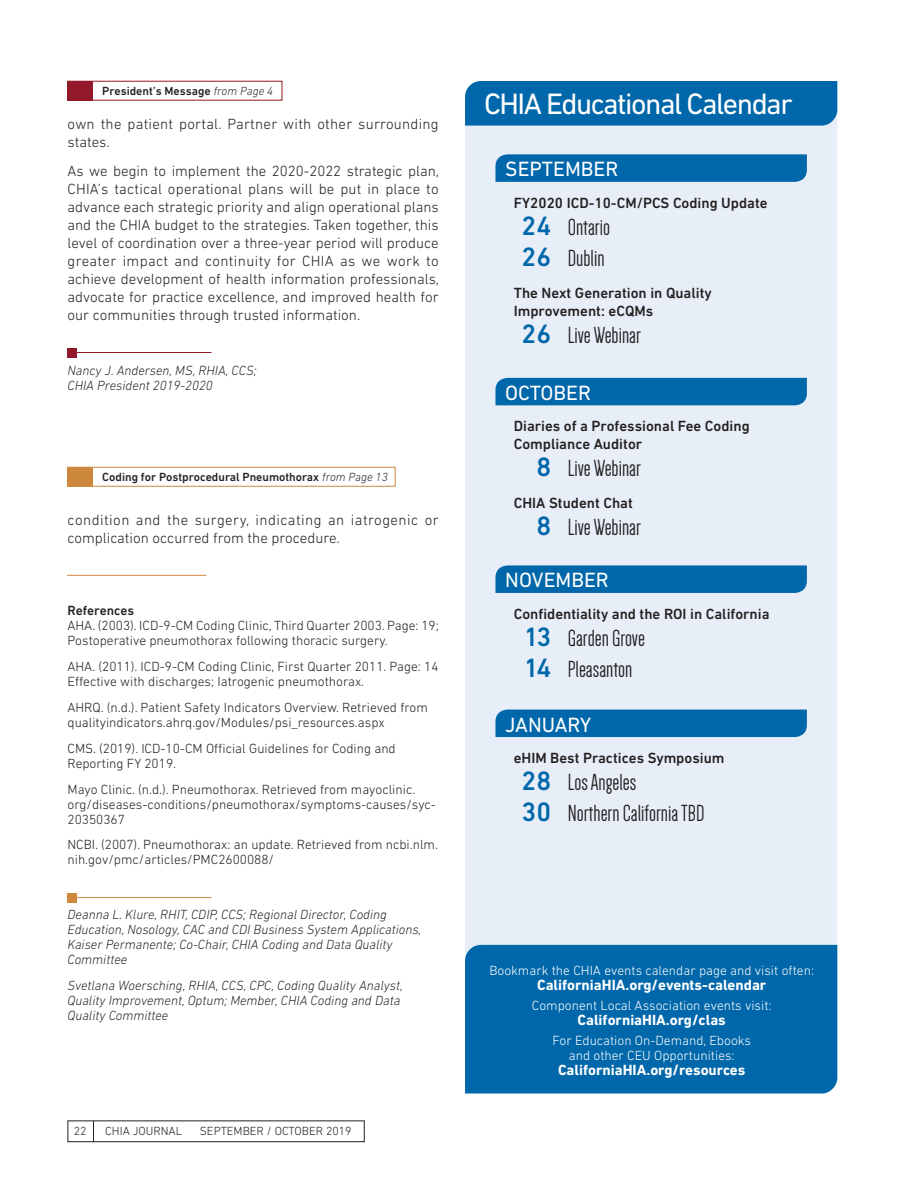
<style>
.page{position:relative;width:918px;height:1188px;background:#fff}
.page>*{position:absolute;margin:0;border:0;box-sizing:border-box;transform-origin:0 0}
.t1{font:30px "DIN Next LT Pro";letter-spacing:-.05em;color:#fff}
.Body_Text_Din_Light{font:24px "Dense";color:#231f20}
.t2{font:21px "DIN Next LT Pro";color:#fff}
.Body_Text_Din_Light-2{font:300 15px/18px "DIN Next LT Pro";color:#231f20}
.Calendar_Sub_Head{font:500 15px/18px "DIN Next LT Pro";color:#231f20}
.Body_Text_Din_Light-3{font:300 15px/18px "DIN Next LT Pro";letter-spacing:.03em;color:#231f20}
.t3{font:700 15px "DIN Next LT Pro";color:#fff}
.References{font:300 13.5px/15px "DIN Next LT Pro";color:#231f20}
.References-2{font:italic 300 13.5px/15px "DIN Next LT Pro";color:#231f20}
.t4{font:300 13.5px/15px "DIN Next LT Pro";color:#fff;text-align:center}
.Author_Byline{font:italic 300 13.5px/15px "DIN Next LT Pro";color:#231f20}
.Body_Text_Din_Light-4{font:300 13.5px/15px "DIN Next LT Pro";color:#231f20}
.Body_Text_Din_Light-5{font:italic 300 13.5px/15px "DIN Next LT Pro";color:#231f20}
.Body_Text_Din_Light-6{font:500 13.5px "DIN Next LT Pro";color:#231f20}
.t5{font:500 12px "DIN Next LT Pro";color:#231f20}
.t6{font:300 12px "DIN Next LT Pro";color:#231f20}
.s1{font-weight:300;font-style:italic}
.s2{font-family:"DIN Next LT Pro";font-weight:500;font-size:27px;color:#0067aa}
</style>
<div class="page">
<div style="left:68px;top:1121px;width:297px;height:21px;border:1px solid #231f20"></div>
<svg style="left:93px;top:1121px;width:1px;height:21px"></svg>
<div style="left:465px;top:126px;width:372px;height:819px;background:#e8eef7"></div>
<div style="left:465px;top:945px;width:372px;height:149px;background:#0067aa"></div>
<div style="left:465px;top:81px;width:372px;height:45px;background:#0067aa"></div>
<svg style="left:495px;top:154px;width:312px;height:28px;background:#066aac"></svg>
<div style="left:68px;top:467px;width:327px;height:19px;border:1px solid #ce883e"></div>
<div style="left:68px;top:467px;width:25px;height:19px;background:#ce883e"></div>
<div style="left:68px;top:893px;width:9px;height:9px;background:#ce883e"></div>
<hr style="left:72px;top:897px;width:140px;height:1px;background:#ce883e">
<hr style="left:67px;top:575px;width:139px;height:1px;background:#ce883e">
<div style="left:68px;top:81px;width:25px;height:19px;background:#911929"></div>
<div style="left:68px;top:348px;width:9px;height:9px;background:#911929"></div>
<hr style="left:72px;top:352px;width:140px;height:1px;background:#911929">
<div style="left:495px;top:378px;width:312px;height:27px;background:#0067aa"></div>
<svg style="left:495px;top:565px;width:312px;height:28px;background:#066aac"></svg>
<div style="left:495px;top:710px;width:312px;height:27px;background:#0067aa"></div>
<p class="t5" style="left:102px;top:84px;width:173px">President’s Message <span class="s1">from Page 4</span></p>
<p class="Body_Text_Din_Light-2" style="left:68px;top:115px;width:373px">own the patient portal. Partner with other surrounding states.</p>
<p class="Body_Text_Din_Light-2" style="left:68px;top:162px;width:373px;text-align:justify">As we begin to implement the 2020-2022 strategic plan, CHIA’s tactical operational plans will be put in place to advance each strategic priority and align operational plans and the CHIA budget to the strategies. Taken together, this level of coordination over a three-year period will produce greater impact and continuity for CHIA as we work to achieve development of health information professionals, advocate for practice excellence, and improved health for our communities through trusted information.</p>
<p class="Body_Text_Din_Light-5" style="left:68px;top:363px;width:191px">Nancy J. Andersen, MS, RHIA, CCS;<br>CHIA President 2019-2020</p>
<p class="t5" style="left:102px;top:470px;width:287px">Coding for Postprocedural Pneumothorax <span class="s1">from Page 13</span></p>
<p class="Body_Text_Din_Light-3" style="left:68px;top:510px;width:373px">condition and the surgery, indicating an iatrogenic or complication occurred from the procedure.</p>
<p class="Body_Text_Din_Light-6" style="left:68px;top:603px;width:68px">References</p>
<p class="Body_Text_Din_Light-4" style="left:68px;top:618px;width:373px">AHA. (2003). ICD-9-CM Coding Clinic, Third Quarter 2003. Page: 19;<br>Postoperative pneumothorax following thoracic surgery.</p>
<p class="References" style="left:68px;top:659px;width:373px">AHA. (2011). ICD-9-CM Coding Clinic, First Quarter 2011. Page: 14<br>Effective with discharges; Iatrogenic pneumothorax.</p>
<p class="References" style="left:68px;top:700px;width:362px">AHRQ. (n.d.). Patient Safety Indicators Overview. Retrieved from qualityindicators.ahrq.gov/Modules/psi_resources.aspx</p>
<p class="References" style="left:68px;top:741px;width:330px">CMS. (2019). ICD-10-CM Official Guidelines for Coding and<br>Reporting FY 2019.</p>
<p class="References" style="left:68px;top:781px;width:370px">Mayo Clinic. (n.d.). Pneumothorax. Retrieved from mayoclinic. org/diseases-conditions/pneumothorax/symptoms-causes/syc-<br>20350367</p>
<p class="References" style="left:68px;top:837px;width:372px">NCBI. (2007). Pneumothorax: an update. Retrieved from ncbi.nlm. nih.gov/pmc/articles/PMC2600088/</p>
<p class="References-2" style="left:68px;top:907px;width:355px">Deanna L. Klure, RHIT, CDIP, CCS; Regional Director, Coding Education, Nosology, CAC and CDI Business System Applications, Kaiser Permanente; Co-Chair, CHIA Coding and Data Quality Committee</p>
<p class="Author_Byline" style="left:68px;top:978px;width:337px">Svetlana Woersching, RHIA, CCS, CPC, Coding Quality Analyst,<br>Quality Improvement, Optum; Member, CHIA Coding and Data<br>Quality Committee</p>
<p class="t6" style="left:74px;top:1124px;width:14px">22</p>
<p class="t6" style="left:105px;top:1124px;width:78px">CHIA JOURNAL</p>
<p class="t6" style="left:200px;top:1124px;width:153px">SEPTEMBER / OCTOBER 2019</p>
<p class="t1" style="left:484px;top:87px;width:310px">CHIA Educational Calendar</p>
<p class="t2" style="left:505px;top:157px;width:115px">SEPTEMBER</p>
<p class="Calendar_Sub_Head" style="left:514px;top:194px;width:256px">FY2020 ICD-10-CM/PCS Coding Update</p>
<p class="Body_Text_Din_Light" style="left:522px;top:215px;width:90px"><span class="s2">24</span> Ontario</p>
<p class="Body_Text_Din_Light" style="left:522px;top:247px;width:85px"><span class="s2">26</span> Dublin</p>
<p class="Calendar_Sub_Head" style="left:514px;top:284px;width:200px">The Next Generation in Quality<br>Improvement: eCQMs</p>
<p class="Body_Text_Din_Light" style="left:522px;top:323px;width:121px"><span class="s2">26</span> Live Webinar</p>
<p class="t2" style="left:505px;top:381px;width:87px">OCTOBER</p>
<p class="Calendar_Sub_Head" style="left:514px;top:417px;width:238px">Diaries of a Professional Fee Coding<br>Compliance Auditor</p>
<p class="Body_Text_Din_Light" style="left:536px;top:457px;width:106px"><span class="s2">8</span> Live Webinar</p>
<p class="Calendar_Sub_Head" style="left:514px;top:494px;width:121px">CHIA Student Chat</p>
<p class="Body_Text_Din_Light" style="left:536px;top:515px;width:106px"><span class="s2">8</span> Live Webinar</p>
<p class="t2" style="left:505px;top:568px;width:105px">NOVEMBER</p>
<p class="Calendar_Sub_Head" style="left:514px;top:605px;width:257px">Confidentiality and the ROI in California</p>
<p class="Body_Text_Din_Light" style="left:524px;top:626px;width:123px"><span class="s2">13</span> Garden Grove</p>
<p class="Body_Text_Din_Light" style="left:524px;top:658px;width:110px"><span class="s2">14</span> Pleasanton</p>
<p class="t2" style="left:505px;top:712px;width:87px">JANUARY</p>
<p class="Calendar_Sub_Head" style="left:514px;top:749px;width:212px">eHIM Best Practices Symposium</p>
<p class="Body_Text_Din_Light" style="left:522px;top:770px;width:116px"><span class="s2">28</span> Los Angeles</p>
<p class="Body_Text_Din_Light" style="left:522px;top:802px;width:185px"><span class="s2">30</span> Northern California TBD</p>
<p class="t4" style="left:489px;top:962px;width:326px">Bookmark the CHIA events calendar page and visit often:</p>
<p class="t3" style="left:537px;top:976px;width:231px">CaliforniaHIA.org/events-calendar</p>
<p class="t4" style="left:532px;top:998px;width:241px">Component Local Association events visit:</p>
<p class="t3" style="left:578px;top:1011px;width:150px">CaliforniaHIA.org/clas</p>
<p class="t4" style="left:552px;top:1033px;width:200px">For Education On-Demand, Ebooks and other CEU Opportunities:</p>
<p class="t3" style="left:558px;top:1062px;width:189px">CaliforniaHIA.org/resources</p>
</div>
